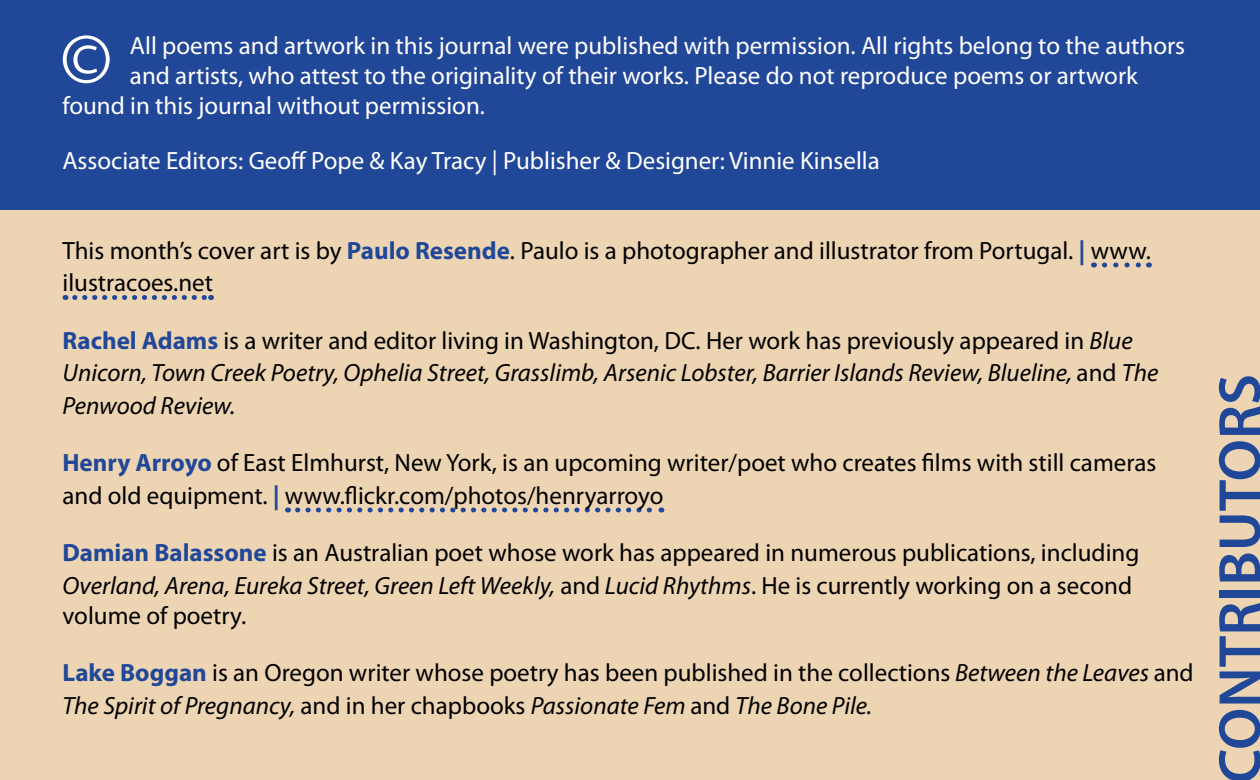
<style>
.page{position:relative;width:1260px;height:780px;background:#fff}
.page>*{position:absolute;margin:0;border:0;box-sizing:border-box;transform-origin:0 0}
.t1{font:77.5px "Myriad Pro";color:#fff}
.t2{font:600 60px "Myriad Pro";color:#214798}
.t3{font:25px/32.5px "Myriad Pro";color:#000}
.t4{font:25px "Myriad Pro";color:#fff}
.t5{font:italic 25px/32.5px "Myriad Pro";color:#000}
.s1{font-weight:700;color:#214798}
.s2{font-family:"Myriad";font-weight:700;color:#214798}
.s3{font-weight:700;font-style:normal;color:#214798}
.s4{font-style:normal}
.s5{font-style:italic}
</style>
<div class="page">
<div style="left:0;top:0;width:1260px;height:210px;background:#214798"></div>
<div style="left:1px;top:211px;width:1258px;height:568px;background:#edd5b4"></div>
<svg style="left:1104px;top:262px;width:45px;height:6px"></svg>
<svg style="left:75px;top:295px;width:137px;height:5px"></svg>
<svg style="left:298px;top:508px;width:364px;height:4px"></svg>
<h1 class="t1" style="left:60px;top:12px;width:54px">©</h1>
<p class="t4" style="left:130px;top:31px;width:1057px">All poems and artwork in this journal were published with permission. All rights belong to the authors</p>
<p class="t4" style="left:130px;top:61px;width:1010px">and artists, who attest to the originality of their works. Please do not reproduce poems or artwork</p>
<p class="t4" style="left:62px;top:91px;width:424px">found in this journal without permission.</p>
<p class="t4" style="left:62px;top:146px;width:819px">Associate Editors: Geoff Pope &amp; Kay Tracy | Publisher &amp; Designer: Vinnie Kinsella</p>
<p class="t3" style="left:62px;top:234px;width:1090px">This month’s cover art is by <span class="s1">Paulo Resende</span>. Paulo is a photographer and illustrator from Portugal. <span class="s2">|</span> www. ilustracoes.net</p>
<p class="t5" style="left:62px;top:324px;width:1097px"><span class="s3">Rachel Adams</span> <span class="s4">is a writer and editor living in Washington, DC. Her work has previously appeared in</span> Blue<br>Unicorn, Town Creek Poetry, Ophelia Street, Grasslimb, Arsenic Lobster, Barrier Islands Review, Blueline, <span class="s4">and</span> The<br>Penwood Review.</p>
<p class="t3" style="left:62px;top:446px;width:1095px"><span class="s1">Henry Arroyo</span> of East Elmhurst, New York, is an upcoming writer/poet who creates films with still cameras and old equipment. <span class="s2">|</span> www.flickr.com/photos/henryarroyo</p>
<p class="t3" style="left:62px;top:536px;width:1078px"><span class="s1">Damian Balassone</span> is an Australian poet whose work has appeared in numerous publications, including<br><span class="s5">Overland, Arena, Eureka Street, Green Left Weekly,</span> and <span class="s5">Lucid Rhythms</span>. He is currently working on a second</p>
<p class="t3" style="left:62px;top:599px;width:185px">volume of poetry.</p>
<p class="t3" style="left:62px;top:656px;width:1133px"><span class="s1">Lake Boggan</span> is an Oregon writer whose poetry has been published in the collections <span class="s5">Between the Leaves</span> and<br><span class="s5">The Spirit of Pregnancy,</span> and in her chapbooks <span class="s5">Passionate Fem</span> and <span class="s5">The Bone Pile.</span></p>
<h2 class="t2" style="left:1202px;top:784px;width:411px;rotate:-90deg">CONTRIBUTORS</h2>
</div>
